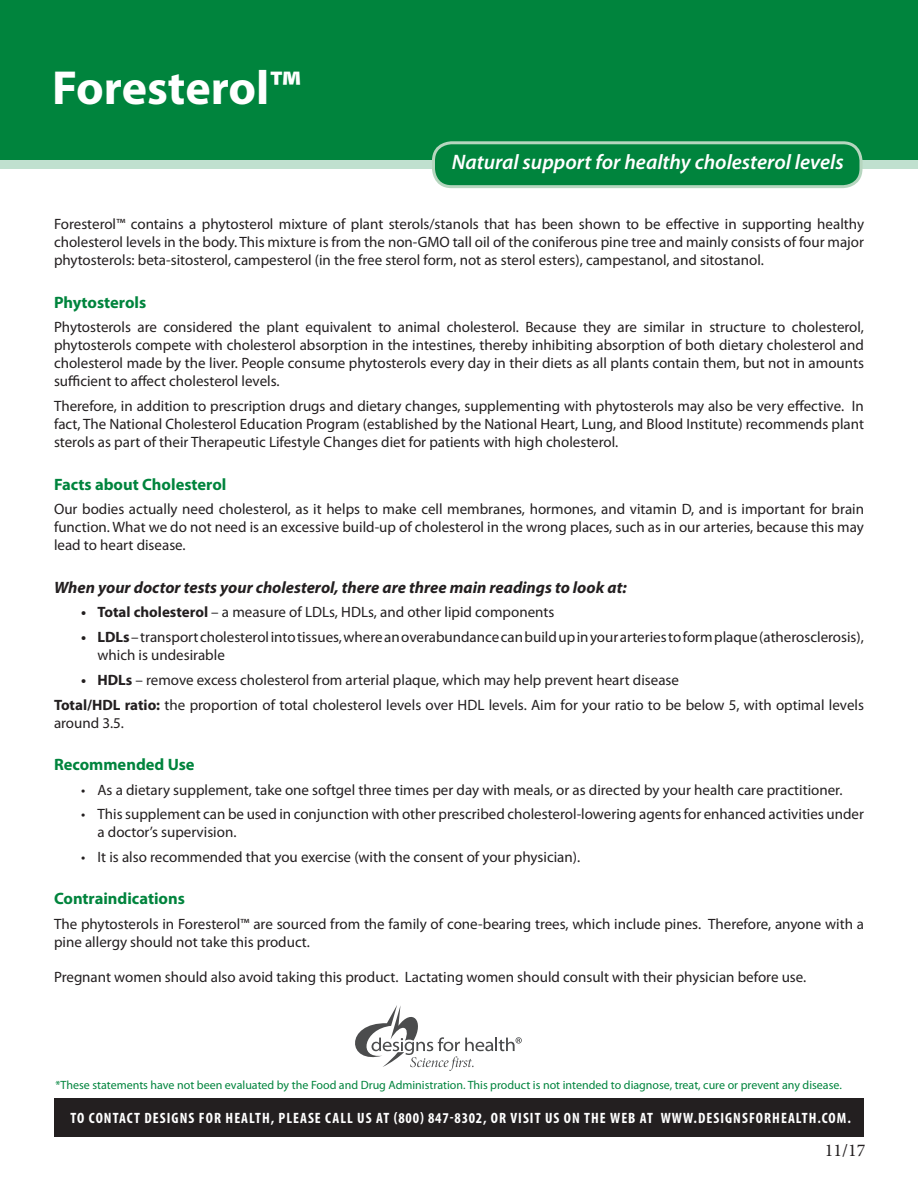
<style>
.page{position:relative;width:918px;height:1188px;background:#fff}
.page>*{position:absolute;margin:0;border:0;box-sizing:border-box;transform-origin:0 0}
.t1{font:700 48px "Myriad Pro";color:#fff}
.t2{font:italic 600 21px "Myriad Pro";color:#fff}
.t3{font:18px "Minion Pro";color:#231f20}
.t4{font:italic 700 16.5px "Myriad Pro";color:#231f20}
.t5{font:700 16.5px "Myriad Pro";color:#00843d}
.t6{font:15px/18px "Myriad Pro";color:#231f20;text-align:justify}
.t7{font:700 condensed 15px "Myriad Pro";letter-spacing:.07em;color:#fff}
.t8{font:12px "Myriad Pro";color:#00843d}
.s1{font-weight:700}
</style>
<div class="page">
<div style="left:0;top:0;width:918px;height:160px;background:#00843d"></div>
<div style="left:0;top:160px;width:918px;height:8px;background:#c0e0cf"></div>
<div style="left:54px;top:1098px;width:810px;height:39px;background:#231f20"></div>
<svg style="left:355px;top:1005px;width:167px;height:66px"></svg>
<div style="left:434px;top:143px;width:427px;height:44px;background:#00843d;border-radius:18px"></div>
<div style="left:432px;top:141px;width:430px;height:47px;border:3px solid #b6d6bf;border-radius:18px"></div>
<p class="t1" style="left:52px;top:56px;width:250px">Foresterol™</p>
<p class="t2" style="left:452px;top:149px;width:394px">Natural support for healthy cholesterol levels</p>
<p class="t6" style="left:54px;top:215px;width:812px">Foresterol™ contains a phytosterol mixture of plant sterols/stanols that has been shown to be effective in supporting healthy cholesterol levels in the body. This mixture is from the non-GMO tall oil of the coniferous pine tree and mainly consists of four major phytosterols: beta-sitosterol, campesterol (in the free sterol form, not as sterol esters), campestanol, and sitostanol.</p>
<p class="t5" style="left:54px;top:291px;width:94px">Phytosterols</p>
<p class="t6" style="left:54px;top:318px;width:812px">Phytosterols are considered the plant equivalent to animal cholesterol. Because they are similar in structure to cholesterol, phytosterols compete with cholesterol absorption in the intestines, thereby inhibiting absorption of both dietary cholesterol and cholesterol made by the liver. People consume phytosterols every day in their diets as all plants contain them, but not in amounts sufficient to affect cholesterol levels.</p>
<p class="t6" style="left:54px;top:397px;width:812px">Therefore, in addition to prescription drugs and dietary changes, supplementing with phytosterols may also be very effective. In fact, The National Cholesterol Education Program (established by the National Heart, Lung, and Blood Institute) recommends plant sterols as part of their Therapeutic Lifestyle Changes diet for patients with high cholesterol.</p>
<p class="t5" style="left:54px;top:473px;width:174px">Facts about Cholesterol</p>
<p class="t6" style="left:54px;top:500px;width:812px">Our bodies actually need cholesterol, as it helps to make cell membranes, hormones, and vitamin D, and is important for brain function. What we do not need is an excessive build-up of cholesterol in the wrong places, such as in our arteries, because this may lead to heart disease.</p>
<p class="t4" style="left:54px;top:576px;width:574px">When your doctor tests your cholesterol, there are three main readings to look at:</p>
<p class="t6" style="left:81px;top:603px;width:475px"><span class="s1">• Total cholesterol</span> – a measure of LDLs, HDLs, and other lipid components</p>
<p class="t6" style="left:98px;top:628px;width:768px;text-indent:-16px"><span class="s1">• LDLs</span> – transport cholesterol into tissues, where an overabundance can build up in your arteries to form plaque (atherosclerosis), which is undesirable</p>
<p class="t6" style="left:81px;top:671px;width:600px"><span class="s1">• HDLs</span> – remove excess cholesterol from arterial plaque, which may help prevent heart disease</p>
<p class="t6" style="left:54px;top:695px;width:812px"><span class="s1">Total/HDL ratio:</span> the proportion of total cholesterol levels over HDL levels. Aim for your ratio to be below 5, with optimal levels around 3.5.</p>
<p class="t5" style="left:54px;top:754px;width:142px">Recommended Use</p>
<p class="t6" style="left:81px;top:780px;width:763px">• As a dietary supplement, take one softgel three times per day with meals, or as directed by your health care practitioner.</p>
<p class="t6" style="left:98px;top:805px;width:768px;text-indent:-16px">• This supplement can be used in conjunction with other prescribed cholesterol-lowering agents for enhanced activities under a doctor’s supervision.</p>
<p class="t6" style="left:81px;top:848px;width:501px">• It is also recommended that you exercise (with the consent of your physician).</p>
<p class="t5" style="left:54px;top:888px;width:133px">Contraindications</p>
<p class="t6" style="left:54px;top:915px;width:812px">The phytosterols in Foresterol™ are sourced from the family of cone-bearing trees, which include pines. Therefore, anyone with a pine allergy should not take this product.</p>
<p class="t6" style="left:54px;top:967px;width:754px">Pregnant women should also avoid taking this product. Lactating women should consult with their physician before use.</p>
<p class="t8" style="left:56px;top:1077px;width:788px">*These statements have not been evaluated by the Food and Drug Administration. This product is not intended to diagnose, treat, cure or prevent any disease.</p>
<p class="t7" style="left:71px;top:1109px;width:782px">TO CONTACT DESIGNS FOR HEALTH, PLEASE CALL US AT (800) 847-8302, OR VISIT US ON THE WEB AT WWW.DESIGNSFORHEALTH.COM.</p>
<p class="t3" style="left:825px;top:1138px;width:42px">11/17</p>
</div>
